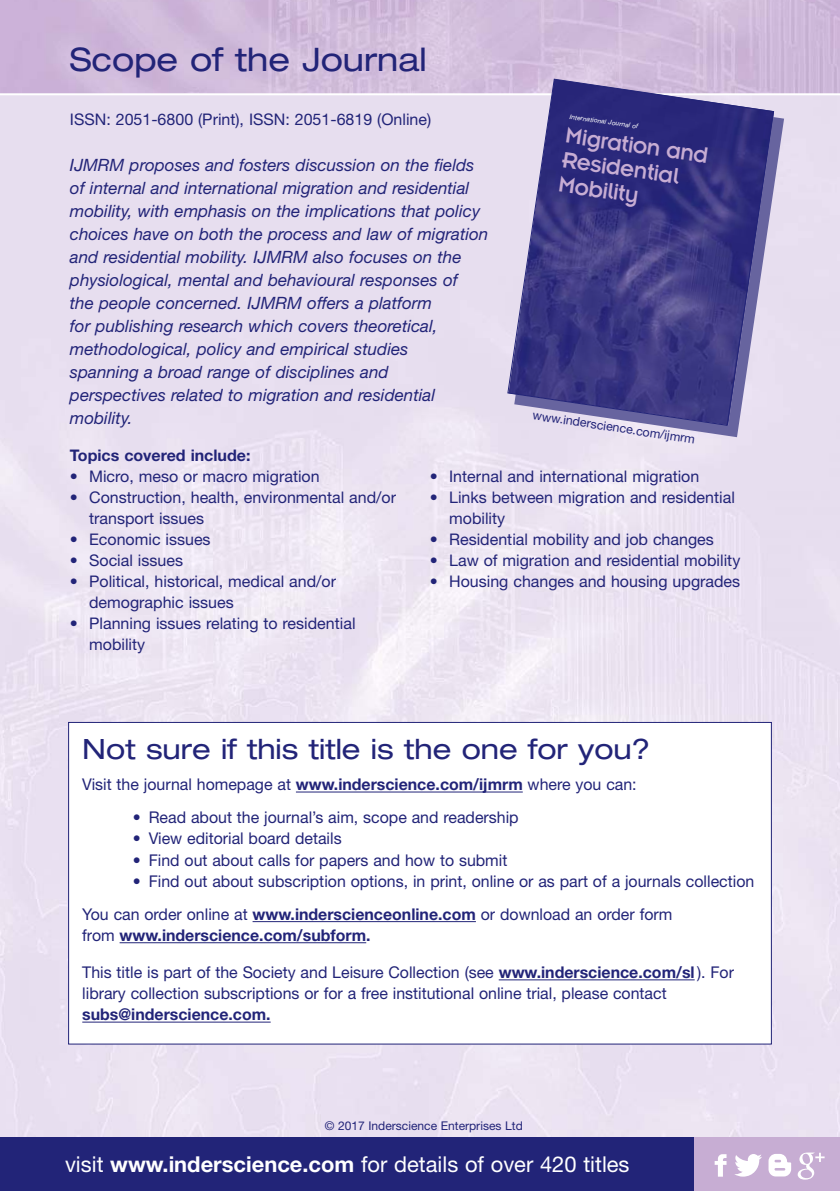
<style>
.page{position:relative;width:840px;height:1191px;background:#fff}
.page>*{position:absolute;margin:0;border:0;box-sizing:border-box;transform-origin:0 0}
.t1{font:expanded 32.4px "Helvetica Neue";color:#222478}
.t2{font:expanded 28px "Helvetica Neue";color:#222478}
.t3{font:24.6px/24.6px "Insignia";color:#c7add3}
.t4{font:21.8px "Helvetica Neue";color:#fff}
.t5{font:italic 17px/23px "Helvetica Neue";color:#222478}
.t6{font:16.2px/33.2px "Helvetica Neue";color:#222478}
.t7{font:700 16.2px "Helvetica Neue";color:#222478}
.t8{font:16px/21px "Helvetica Neue";color:#222478}
.t9{font:700 16px "Helvetica Neue";color:#222478}
.t10{font:12.4px "Helvetica Neue";color:#222478}
.t11{font:12px "Helvetica Neue";color:#222478}
.t12{font:italic 6.6px "Helvetica Neue";color:#fff}
.s1{font-weight:700}
.s2{font-weight:400}
</style>
<div class="page">
<img style="left:0;top:95px;width:839px;height:1042px">
<img style="left:0;top:0;width:839px;height:93px">
<div style="left:0;top:1137px;width:694px;height:54px;background:#222478"></div>
<div style="left:694px;top:1137px;width:145px;height:54px;background:#c7add3"></div>
<div style="left:69px;top:723px;width:701px;height:320px;background:#fff"></div>
<hr style="left:296px;top:791px;width:226px;height:1px;background:#222478">
<hr style="left:252px;top:921px;width:223px;height:1px;background:#222478">
<hr style="left:119px;top:942px;width:247px;height:1px;background:#222478">
<hr style="left:498px;top:979px;width:196px;height:1px;background:#222478">
<hr style="left:82px;top:1021px;width:188px;height:1px;background:#222478">
<svg style="left:514px;top:86px;width:269px;height:351px;background:#d7cfe5"></svg>
<svg style="left:506px;top:78px;width:268px;height:348px;background:#595596"></svg>
<svg style="left:714px;top:1154px;width:12px;height:22px"></svg>
<svg style="left:734px;top:1154px;width:27px;height:22px"></svg>
<svg style="left:768px;top:1154px;width:22px;height:22px"></svg>
<svg style="left:797px;top:1152px;width:27px;height:27px"></svg>
<h1 class="t1" style="left:70px;top:48px;width:358px">Scope of the Journal</h1>
<p class="t8" style="left:70px;top:110px;width:362px">ISSN: 2051-6800 (Print), ISSN: 2051-6819 (Online)</p>
<p class="t5" style="left:70px;top:154px;width:420px">IJMRM proposes and fosters discussion on the fields of internal and international migration and residential mobility, with emphasis on the implications that policy choices have on both the process and law of migration and residential mobility. IJMRM also focuses on the physiological, mental and behavioural responses of<br>the people concerned. IJMRM offers a platform<br>for publishing research which covers theoretical, methodological, policy and empirical studies<br>spanning a broad range of disciplines and perspectives related to migration and residential mobility.</p>
<p class="t12" style="left:570px;top:114px;width:71px;rotate:8deg">International Journal of</p>
<h3 class="t3" style="left:566px;top:125px;width:146px;rotate:8deg">Migration and<br>Residential<br>Mobility</h3>
<p class="t10" style="left:533px;top:411px;width:165px;rotate:8deg">www.inderscience.com/ijmrm</p>
<p class="t9" style="left:70px;top:449px;width:182px">Topics covered include:</p>
<p class="t8" style="left:70px;top:467px;width:251px">• Micro, meso or macro migration</p>
<p class="t8" style="left:89px;top:488px;width:308px;text-indent:-19px">• Construction, health, environmental and/or transport issues</p>
<p class="t8" style="left:70px;top:530px;width:142px">• Economic issues</p>
<p class="t8" style="left:70px;top:551px;width:114px">• Social issues</p>
<p class="t8" style="left:89px;top:572px;width:248px;text-indent:-19px">• Political, historical, medical and/or demographic issues</p>
<p class="t8" style="left:89px;top:614px;width:268px;text-indent:-19px">• Planning issues relating to residential mobility</p>
<p class="t8" style="left:429px;top:467px;width:271px">• Internal and international migration</p>
<p class="t8" style="left:449px;top:488px;width:287px;text-indent:-19px">• Links between migration and residential mobility</p>
<p class="t8" style="left:429px;top:530px;width:285px">• Residential mobility and job changes</p>
<p class="t8" style="left:429px;top:551px;width:312px">• Law of migration and residential mobility</p>
<p class="t8" style="left:429px;top:572px;width:311px">• Housing changes and housing upgrades</p>
<h2 class="t2" style="left:82px;top:739px;width:569px">Not sure if this title is the one for you?</h2>
<p class="t6" style="left:82px;top:769px;width:555px">Visit the journal homepage at <span class="s1">www.inderscience.com/ijmrm</span> where you can:</p>
<p class="t6" style="left:133px;top:802px;width:387px">• Read about the journal’s aim, scope and readership</p>
<p class="t6" style="left:133px;top:823px;width:210px">• View editorial board details</p>
<p class="t6" style="left:133px;top:845px;width:376px">• Find out about calls for papers and how to submit</p>
<p class="t6" style="left:82px;top:866px;width:673px;text-indent:50px">• Find out about subscription options, in print, online or as part of a journals collection<br>You can order online at <span class="s1">www.inderscienceonline.com</span> or download an order form</p>
<p class="t7" style="left:82px;top:929px;width:290px"><span class="s2">from</span> www.inderscience.com/subform.</p>
<p class="t6" style="left:82px;top:963px;width:653px;line-height:21.2px">This title is part of the Society and Leisure Collection (see <span class="s1">www.inderscience.com/sl</span> ). For library collection subscriptions or for a free institutional online trial, please contact</p>
<p class="t7" style="left:82px;top:1008px;width:190px">subs@inderscience.com.</p>
<p class="t11" style="left:324px;top:1121px;width:199px">© 2017 Inderscience Enterprises Ltd</p>
<p class="t4" style="left:65px;top:1156px;width:565px">visit <span class="s1">www.inderscience.com</span> for details of over 420 titles</p>
</div>
